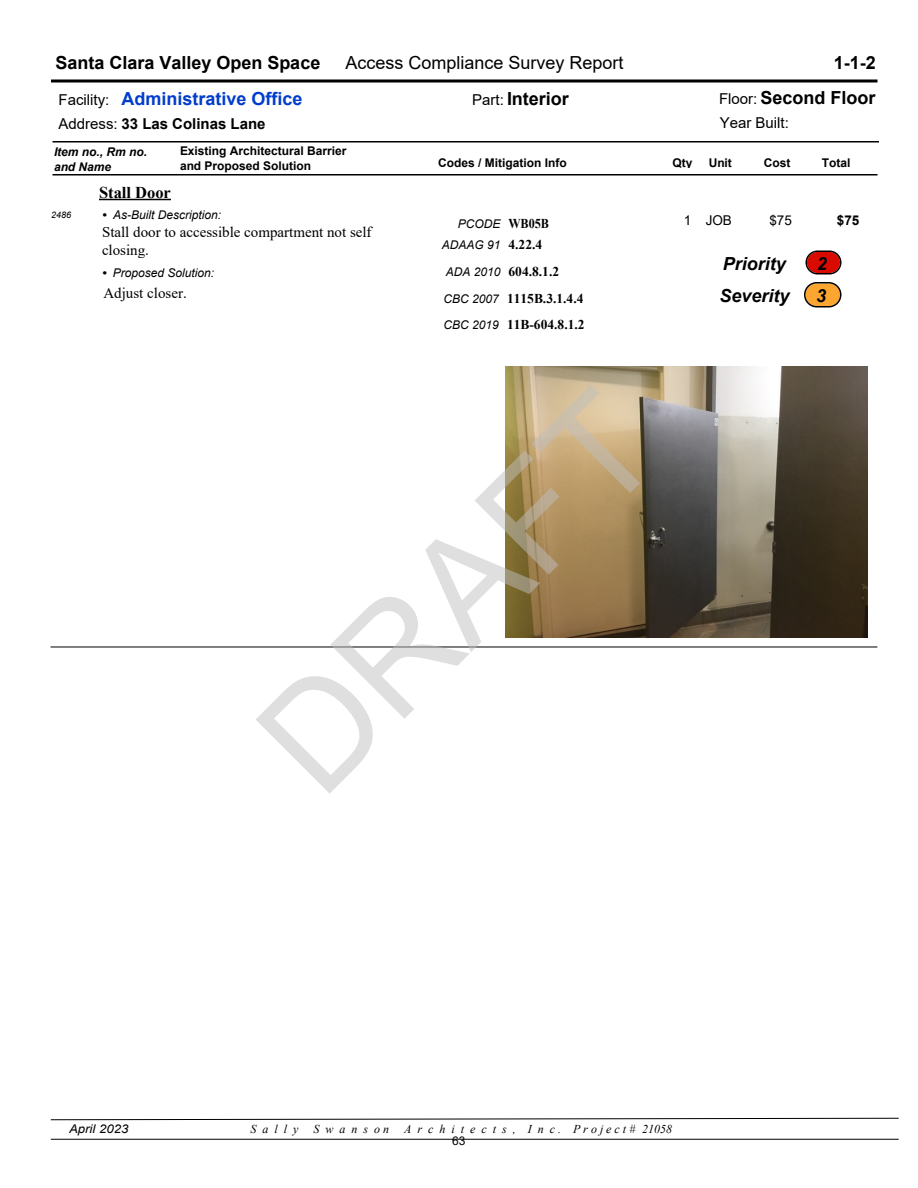
<style>
.page{position:relative;width:918px;height:1188px;background:#fff}
.page>*{position:absolute;margin:0;border:0;box-sizing:border-box;transform-origin:0 0}
.t1{font:146.4px "Arial";color:rgb(191 191 191/.5)}
.t2{font:700 18px "Arial";color:#000}
.t3{font:18px "Arial";color:#000}
.t4{font:700 18px "Arial";color:#003dcc}
.t5{font:italic 700 18px "Arial";color:#000}
.t6{font:700 16.5px "Times New Roman";color:#000}
.t7{font:15px/18px "Times New Roman";color:#000}
.t8{font:700 15px "Arial";color:#000}
.t9{font:15px "Arial";color:#000}
.t10{font:700 13.5px "Times New Roman";color:#000}
.t11{font:13.5px "Arial";color:#000}
.t12{font:700 13.5px "Arial";color:#000}
.t13{font:700 12px/15px "Arial";color:#000}
.t14{font:italic 12px "Arial";color:#000}
.t15{font:italic 12px "Times New Roman";color:#000}
.t16{font:italic 700 12px/15px "Arial";color:#000}
.t17{font:italic 12px "Arial";color:#000;scale:1.1 1}
.t18{font:12px "Arial";color:#000}
.t19{font:italic 9px "Arial";color:#000}
.s1{font-weight:400;font-size:15px}
.s2{font-weight:400}
.s3{font-weight:700}
.s4{font-family:"Times New Roman";font-weight:700;font-style:normal;font-size:13.5px}
.s5{font-family:"Arial";font-weight:400;font-style:italic;font-size:12px}
</style>
<div class="page">
<hr style="left:52px;top:174px;width:826px;height:2px;background:#000">
<hr style="left:51px;top:80px;width:827px;height:2px;background:#000">
<hr style="left:52px;top:141px;width:827px;height:1px;background:#000">
<hr style="left:99px;top:199px;width:72px;height:1px;background:#000">
<img style="left:506px;top:366px;width:361px;height:272px">
<hr style="left:51px;top:647px;width:826px;height:1px;background:#000">
<svg style="left:804px;top:282px;width:38px;height:26px"></svg>
<svg style="left:806px;top:250px;width:36px;height:24px"></svg>
<svg style="left:50px;top:1118px;width:849px;height:2px"></svg>
<hr style="left:51px;top:1139px;width:848px;height:1px;background:#000">
<h2 class="t2" style="left:56px;top:56px;width:266px">Santa Clara Valley Open Space</h2>
<h2 class="t3" style="left:345px;top:56px;width:279px">Access Compliance Survey Report</h2>
<h2 class="t2" style="left:834px;top:56px;width:44px">1-1-2</h2>
<p class="t9" style="left:59px;top:94px;width:52px">Facility:</p>
<h2 class="t4" style="left:122px;top:92px;width:182px">Administrative Office</h2>
<h2 class="t2" style="left:472px;top:92px;width:98px"><span class="s1">Part:</span> Interior</h2>
<h2 class="t2" style="left:719px;top:90px;width:158px"><span class="s1">Floor:</span> Second Floor</h2>
<p class="t8" style="left:58px;top:118px;width:209px"><span class="s2">Address:</span> 33 Las Colinas Lane</p>
<p class="t9" style="left:720px;top:117px;width:71px">Year Built:</p>
<p class="t16" style="left:54px;top:145px;width:95px">Item no., Rm no. and Name</p>
<p class="t13" style="left:180px;top:144px;width:168px">Existing Architectural Barrier and Proposed Solution</p>
<p class="t19" style="left:51px;top:211px;width:22px">2486</p>
<h3 class="t6" style="left:99px;top:187px;width:73px">Stall Door</h3>
<p class="t14" style="left:102px;top:210px;width:120px"><span class="s3">•</span> As-Built Description:</p>
<p class="t7" style="left:102px;top:224px;width:271px">Stall door to accessible compartment not self closing.</p>
<p class="t7" style="left:104px;top:285px;width:85px">Adjust closer.</p>
<p class="t14" style="left:102px;top:268px;width:114px"><span class="s3">•</span> Proposed Solution:</p>
<p class="t13" style="left:438px;top:156px;width:130px">Codes / Mitigation Info</p>
<p class="t13" style="left:672px;top:156px;width:21px">Qty</p>
<p class="t13" style="left:709px;top:156px;width:25px">Unit</p>
<p class="t13" style="left:764px;top:156px;width:28px">Cost</p>
<p class="t13" style="left:822px;top:156px;width:30px">Total</p>
<p class="t14" style="left:458px;top:219px;width:93px">PCODE <span class="s4">WB05B</span></p>
<p class="t11" style="left:684px;top:215px;width:49px">1 JOB</p>
<p class="t11" style="left:769px;top:215px;width:24px">$75</p>
<p class="t12" style="left:837px;top:215px;width:24px">$75</p>
<p class="t14" style="left:442px;top:240px;width:102px">ADAAG 91 <span class="s4">4.22.4</span></p>
<p class="t10" style="left:446px;top:267px;width:115px"><span class="s5">ADA 2010</span> 604.8.1.2</p>
<p class="t10" style="left:444px;top:294px;width:141px"><span class="s5">CBC 2007</span> 1115B.3.1.4.4</p>
<p class="t10" style="left:444px;top:319px;width:143px"><span class="s5">CBC 2019</span> 11B-604.8.1.2</p>
<h2 class="t5" style="left:723px;top:257px;width:64px">Priority</h2>
<h2 class="t5" style="left:817px;top:257px;width:12px">2</h2>
<h2 class="t5" style="left:719px;top:288px;width:72px">Severity</h2>
<h2 class="t5" style="left:816px;top:288px;width:12px">3</h2>
<h1 class="t1" style="left:214px;top:694px;width:489px;rotate:-45deg">DRAFT</h1>
<p class="t17" style="left:69px;top:1124px;width:55px">April 2023</p>
<p class="t15" style="left:250px;top:1124px;width:140px">S a l l y S w a n s o n</p>
<p class="t15" style="left:404px;top:1124px;width:269px">A r c h i t e c t s , I n c . P r o j e c t # 21058</p>
<p class="t18" style="left:452px;top:1132px;width:15px">63</p>
</div>
